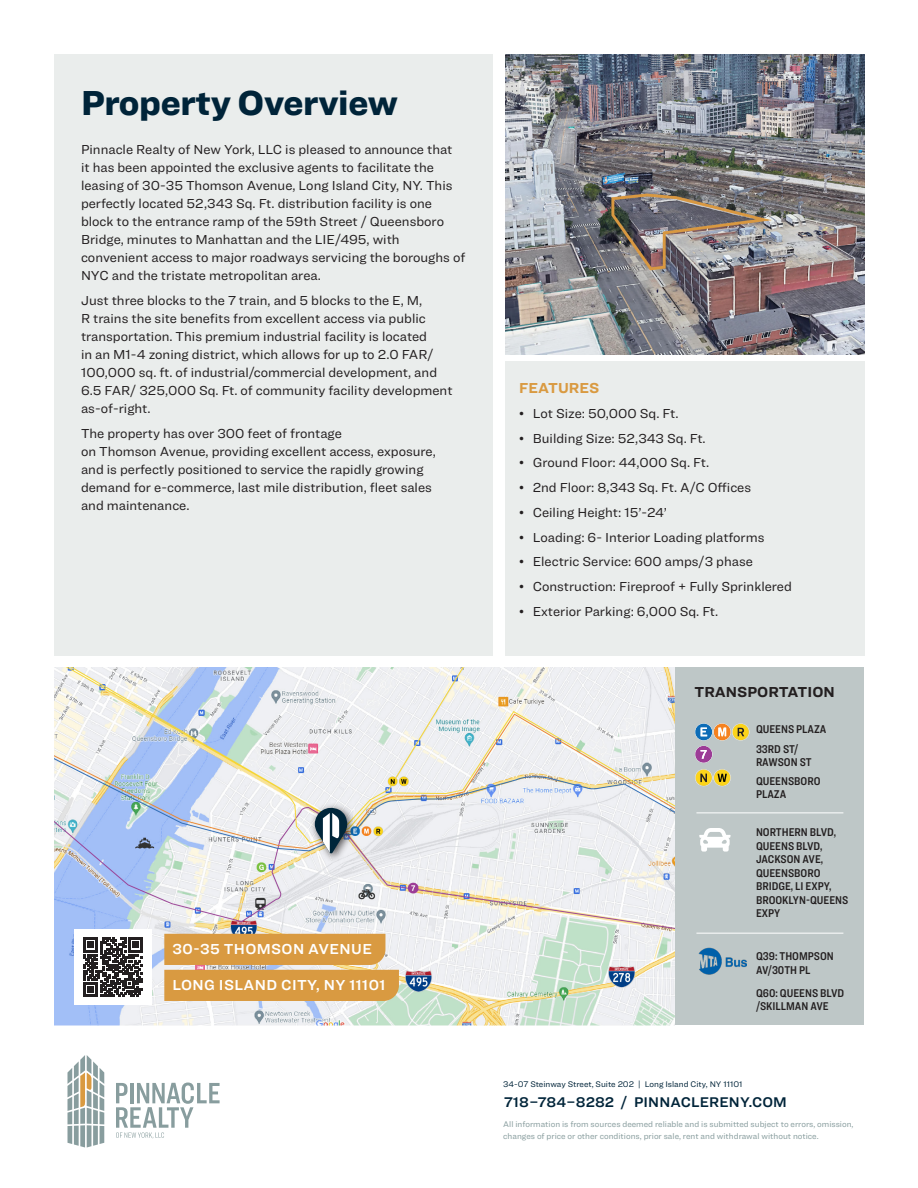
<style>
.page{position:relative;width:918px;height:1188px;background:#fff}
.page>*{position:absolute;margin:0;border:0;box-sizing:border-box;transform-origin:0 0}
.t1{font:900 36px "Ringside";letter-spacing:-.01em;color:#002439}
.t2{font:600 15px "Ringside";letter-spacing:.025em;color:#fff}
.t3{font:700 15px "Ringside";color:#231f20}
.Features__Heading{font:700 15px "Ringside";color:#d99a41}
.t4{font:600 14.55px "Ringside";letter-spacing:.01em;color:#002439}
.Features__Body{font:13.5px/18px "Ringside";color:#231f20}
.Features__Transporta{font:600 11.7px/13.5px "Ringside Condensed";color:#231f20}
.t5{font:8.4px/11.2px "Ringside";color:#889d9e}
.t6{font:8.4px "Ringside";color:#002439}
</style>
<div class="page">
<svg style="left:116px;top:1083px;width:104px;height:56px"></svg>
<svg style="left:68px;top:1055px;width:36px;height:92px"></svg>
<div style="left:54px;top:54px;width:439px;height:602px;background:#eaedec"></div>
<img style="left:54px;top:667px;width:621px;height:358px">
<svg style="left:164px;top:934px;width:235px;height:67px;background:#daa152"></svg>
<div style="left:675px;top:667px;width:189px;height:358px;background:#bec7c7"></div>
<svg style="left:695px;top:723px;width:54px;height:40px"></svg>
<svg style="left:695px;top:769px;width:36px;height:17px"></svg>
<img style="left:698px;top:948px;width:49px;height:26px">
<svg style="left:699px;top:828px;width:32px;height:24px"></svg>
<hr style="left:696px;top:813px;width:147px;height:1px;background:#fff">
<hr style="left:696px;top:933px;width:147px;height:1px;background:#fff">
<img style="left:505px;top:54px;width:359px;height:300px">
<div style="left:505px;top:361px;width:360px;height:295px;background:#eaedec"></div>
<div style="left:309px;top:802px;width:48px;height:61px;background:#231f20;opacity:.75"></div>
<svg style="left:315px;top:808px;width:32px;height:45px"></svg>
<div style="left:75px;top:930px;width:77px;height:75px;background:#fff"></div>
<svg style="left:84px;top:938px;width:59px;height:59px"></svg>
<p class="t1" style="left:81px;top:76px;width:319px">Property Overview</p>
<p class="Features__Body" style="left:81px;top:141px;width:386px">Pinnacle Realty of New York, LLC is pleased to announce that<br>it has been appointed the exclusive agents to facilitate the leasing of 30-35 Thomson Avenue, Long Island City, NY. This perfectly located 52,343 Sq. Ft. distribution facility is one block to the entrance ramp of the 59th Street / Queensboro Bridge, minutes to Manhattan and the LIE/495, with convenient access to major roadways servicing the boroughs of NYC and the tristate metropolitan area.</p>
<p class="Features__Body" style="left:81px;top:291px;width:373px">Just three blocks to the 7 train, and 5 blocks to the E, M,<br>R trains the site benefits from excellent access via public transportation. This premium industrial facility is located<br>in an M1-4 zoning district, which allows for up to 2.0 FAR/ 100,000 sq. ft. of industrial/commercial development, and 6.5 FAR/ 325,000 Sq. Ft. of community facility development as-of-right.</p>
<p class="Features__Body" style="left:81px;top:424px;width:356px">The property has over 300 feet of frontage<br>on Thomson Avenue, providing excellent access, exposure, and is perfectly positioned to service the rapidly growing demand for e-commerce, last mile distribution, fleet sales and maintenance.</p>
<p class="t2" style="left:172px;top:938px;width:201px">30-35 THOMSON AVENUE</p>
<p class="t2" style="left:172px;top:974px;width:215px">LONG ISLAND CITY, NY 11101</p>
<p class="Features__Heading" style="left:519px;top:377px;width:81px">FEATURES</p>
<p class="Features__Body" style="left:519px;top:404px;width:161px">• Lot Size: 50,000 Sq. Ft.</p>
<p class="Features__Body" style="left:519px;top:429px;width:188px">• Building Size: 52,343 Sq. Ft.</p>
<p class="Features__Body" style="left:519px;top:454px;width:191px">• Ground Floor: 44,000 Sq. Ft.</p>
<p class="Features__Body" style="left:519px;top:478px;width:233px">• 2nd Floor: 8,343 Sq. Ft. A/C Offices</p>
<p class="Features__Body" style="left:519px;top:503px;width:149px">• Ceiling Height: 15’-24’</p>
<p class="Features__Body" style="left:519px;top:528px;width:247px">• Loading: 6- Interior Loading platforms</p>
<p class="Features__Body" style="left:519px;top:553px;width:235px">• Electric Service: 600 amps/3 phase</p>
<p class="Features__Body" style="left:519px;top:577px;width:274px">• Construction: Fireproof + Fully Sprinklered</p>
<p class="Features__Body" style="left:519px;top:602px;width:201px">• Exterior Parking: 6,000 Sq. Ft.</p>
<p class="t3" style="left:694px;top:681px;width:142px">TRANSPORTATION</p>
<p class="Features__Transporta" style="left:756px;top:722px;width:72px">QUEENS PLAZA</p>
<p class="Features__Transporta" style="left:756px;top:742px;width:57px">33RD ST/<br>RAWSON ST</p>
<p class="Features__Transporta" style="left:756px;top:774px;width:66px">QUEENSBORO<br>PLAZA</p>
<p class="Features__Transporta" style="left:756px;top:825px;width:94px">NORTHERN BLVD,<br>QUEENS BLVD,<br>JACKSON AVE,<br>QUEENSBORO<br>BRIDGE, LI EXPY,<br>BROOKLYN-QUEENS<br>EXPY</p>
<p class="Features__Transporta" style="left:756px;top:949px;width:79px">Q39: THOMPSON<br>AV/30TH PL</p>
<p class="Features__Transporta" style="left:756px;top:986px;width:90px">Q60: QUEENS BLVD /SKILLMAN AVE</p>
<p class="t6" style="left:503px;top:1078px;width:241px">34-07 Steinway Street, Suite 202 | Long Island City, NY 11101</p>
<p class="t4" style="left:504px;top:1091px;width:284px">718–784–8282 / PINNACLERENY.COM</p>
<p class="t5" style="left:503px;top:1119px;width:352px">All information is from sources deemed reliable and is submitted subject to errors, omission, changes of price or other conditions, prior sale, rent and withdrawal without notice.</p>
</div>
